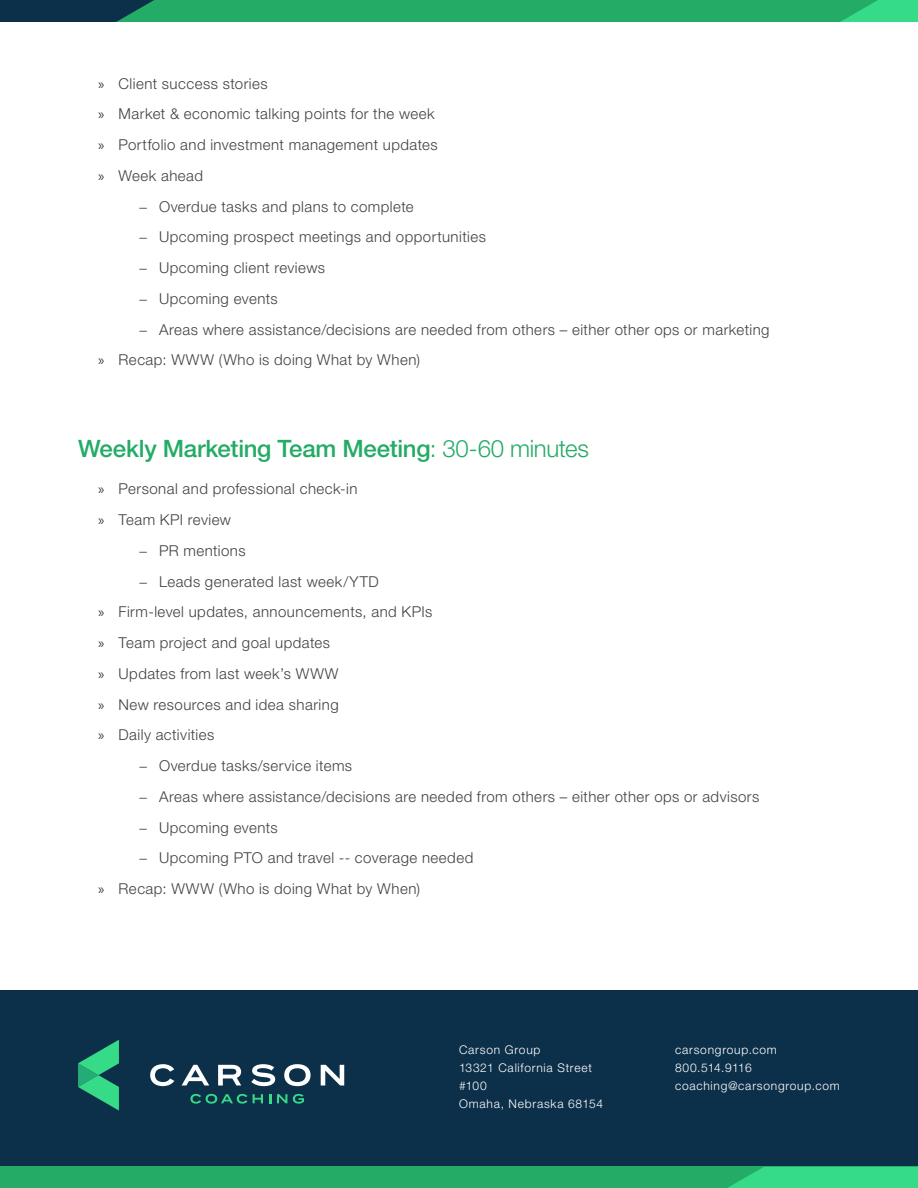
<style>
.page{position:relative;width:918px;height:1188px;background:#fff}
.page>*{position:absolute;margin:0;border:0;box-sizing:border-box;transform-origin:0 0}
.t1{font:500 24px "Helvetica Neue LT Pro";letter-spacing:-.01em;color:#24ab66}
.t2{font:300 15px "Helvetica Neue LT Pro";letter-spacing:.03em;color:#414042}
.t3{font:300 12px/18px "Helvetica Neue LT Pro";letter-spacing:.065em;color:#fff}
.s1{font-family:"Myriad Pro";font-weight:400}
.s2{font-weight:300}
</style>
<div class="page">
<div style="left:0;top:0;width:918px;height:22px;background:#0d304a"></div>
<svg style="left:116px;top:0;width:802px;height:22px;background:#24ab67"></svg>
<div style="left:0;top:991px;width:918px;height:197px;background:#0d304a"></div>
<div style="left:0;top:1167px;width:918px;height:21px;background:#24ab66"></div>
<svg style="left:728px;top:1167px;width:190px;height:21px;background:#33d683"></svg>
<svg style="left:78px;top:1040px;width:41px;height:71px"></svg>
<svg style="left:251px;top:1064px;width:24px;height:22px"></svg>
<svg style="left:284px;top:1064px;width:27px;height:22px"></svg>
<svg style="left:321px;top:1065px;width:23px;height:20px"></svg>
<svg style="left:182px;top:1065px;width:27px;height:20px"></svg>
<svg style="left:218px;top:1065px;width:23px;height:20px"></svg>
<svg style="left:150px;top:1064px;width:24px;height:22px"></svg>
<svg style="left:190px;top:1094px;width:57px;height:10px"></svg>
<svg style="left:253px;top:1094px;width:10px;height:9px"></svg>
<svg style="left:269px;top:1094px;width:2px;height:9px"></svg>
<svg style="left:277px;top:1094px;width:10px;height:9px"></svg>
<svg style="left:293px;top:1094px;width:11px;height:10px"></svg>
<p class="t2" style="left:98px;top:74px;width:171px"><span class="s1">»</span> Client success stories</p>
<p class="t2" style="left:98px;top:105px;width:338px"><span class="s1">»</span> Market &amp; economic talking points for the week</p>
<p class="t2" style="left:98px;top:136px;width:341px"><span class="s1">»</span> Portfolio and investment management updates</p>
<p class="t2" style="left:98px;top:166px;width:106px"><span class="s1">»</span> Week ahead</p>
<p class="t2" style="left:139px;top:197px;width:276px">− Overdue tasks and plans to complete</p>
<p class="t2" style="left:139px;top:228px;width:349px">− Upcoming prospect meetings and opportunities</p>
<p class="t2" style="left:139px;top:259px;width:188px">− Upcoming client reviews</p>
<p class="t2" style="left:139px;top:289px;width:140px">− Upcoming events</p>
<p class="t2" style="left:139px;top:320px;width:632px">− Areas where assistance/decisions are needed from others – either other ops or marketing</p>
<p class="t2" style="left:98px;top:351px;width:323px"><span class="s1">»</span> Recap: WWW (Who is doing What by When)</p>
<h1 class="t1" style="left:78px;top:434px;width:513px">Weekly Marketing Team Meeting<span class="s2">: 30-60 minutes</span></h1>
<p class="t2" style="left:98px;top:480px;width:261px"><span class="s1">»</span> Personal and professional check-in</p>
<p class="t2" style="left:98px;top:511px;width:134px"><span class="s1">»</span> Team KPI review</p>
<p class="t2" style="left:139px;top:541px;width:108px">− PR mentions</p>
<p class="t2" style="left:139px;top:572px;width:242px">− Leads generated last week/YTD</p>
<p class="t2" style="left:98px;top:603px;width:336px"><span class="s1">»</span> Firm-level updates, announcements, and KPIs</p>
<p class="t2" style="left:98px;top:634px;width:233px"><span class="s1">»</span> Team project and goal updates</p>
<p class="t2" style="left:98px;top:664px;width:242px"><span class="s1">»</span> Updates from last week’s WWW</p>
<p class="t2" style="left:98px;top:695px;width:242px"><span class="s1">»</span> New resources and idea sharing</p>
<p class="t2" style="left:98px;top:726px;width:118px"><span class="s1">»</span> Daily activities</p>
<p class="t2" style="left:139px;top:757px;width:215px">− Overdue tasks/service items</p>
<p class="t2" style="left:139px;top:787px;width:622px">− Areas where assistance/decisions are needed from others – either other ops or advisors</p>
<p class="t2" style="left:139px;top:818px;width:140px">− Upcoming events</p>
<p class="t2" style="left:139px;top:849px;width:336px">− Upcoming PTO and travel -- coverage needed</p>
<p class="t2" style="left:98px;top:880px;width:323px"><span class="s1">»</span> Recap: WWW (Who is doing What by When)</p>
<p class="t3" style="left:459px;top:1040px;width:146px">Carson Group<br>13321 California Street #100<br>Omaha, Nebraska 68154</p>
<p class="t3" style="left:675px;top:1040px;width:166px">carsongroup.com<br>800.514.9116 coaching@carsongroup.com</p>
</div>
